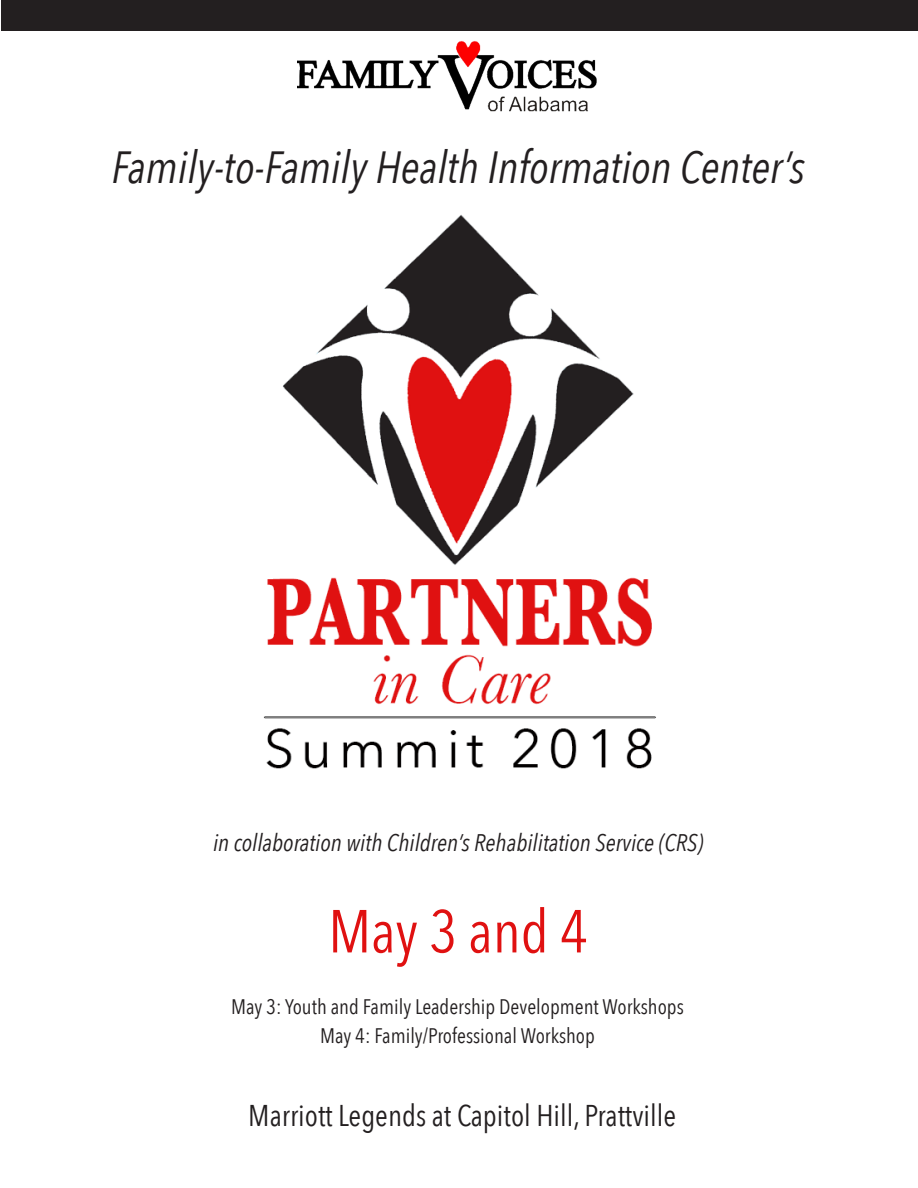
<style>
.page{position:relative;width:918px;height:1188px;background:#fff}
.page>*{position:absolute;margin:0;border:0;box-sizing:border-box;transform-origin:0 0}
.t1{font:60px "Avenir Next Condensed";color:#e01111}
.t2{font:italic 45px "Avenir Next Condensed";color:#231f20}
.t3{font:30px "Avenir Next Condensed";color:#231f20}
.t4{font:italic 24px "Avenir Next Condensed";color:#231f20}
.t5{font:21px "Avenir Next Condensed";color:#231f20}
</style>
<div class="page">
<div style="left:2px;top:0;width:916px;height:30px;background:#231f20"></div>
<img style="left:263px;top:214px;width:393px;height:555px">
<img style="left:297px;top:30px;width:321px;height:82px">
<p class="t2" style="left:112px;top:140px;width:695px">Family-to-Family Health Information Center’s</p>
<p class="t4" style="left:213px;top:828px;width:492px">in collaboration with Children’s Rehabilitation Service (CRS)</p>
<p class="t1" style="left:328px;top:880px;width:261px">May 3 and 4</p>
<p class="t5" style="left:231px;top:989px;width:454px">May 3: Youth and Family Leadership Development Workshops</p>
<p class="t5" style="left:320px;top:1018px;width:276px">May 4: Family/Professional Workshop</p>
<p class="t3" style="left:248px;top:1090px;width:429px">Marriott Legends at Capitol Hill, Prattville</p>
</div>
